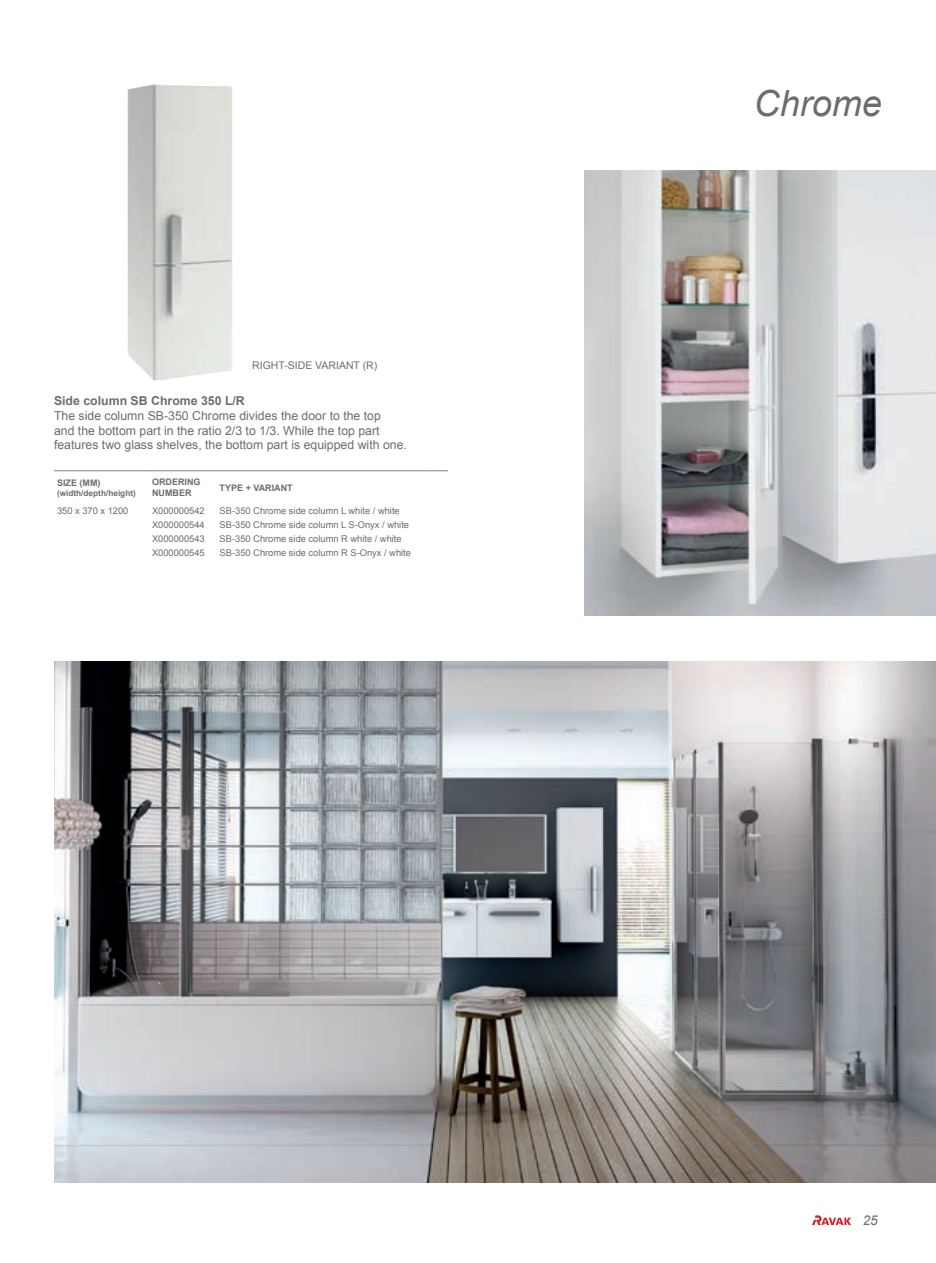
<style>
.page{position:relative;width:936px;height:1263px;background:#fff}
.page>*{position:absolute;margin:0;border:0;box-sizing:border-box;transform-origin:0 0}
.t1{font:italic 36px "Arial";color:#6c6d70}
.t2{font:italic 13.5px "Arial";color:#6c6d70}
.t3{font:12.3px/14.7px "Arial";color:#6c6d70}
.t4{font:700 12.3px "Arial";color:#6c6d70}
.t5{font:10.5px "Arial";color:#6c6d70}
.t6{font:9.3px "Arial";color:#6c6d70}
.t7{font:700 9px/10.8px "Arial";color:#6c6d70}
.t8{font:700 8.25px "Arial";color:#6c6d70}
</style>
<div class="page">
<svg style="left:812px;top:1215px;width:40px;height:10px"></svg>
<img style="left:54px;top:662px;width:881px;height:520px">
<img style="left:127px;top:84px;width:106px;height:297px">
<hr style="left:54px;top:470px;width:95px;height:1px;background:#808285">
<hr style="left:149px;top:470px;width:68px;height:1px;background:#808285">
<hr style="left:217px;top:470px;width:215px;height:1px;background:#808285">
<svg style="left:432px;top:470px;width:16px;height:1px"></svg>
<img style="left:584px;top:170px;width:351px;height:446px">
<p class="t5" style="left:252px;top:359px;width:127px">RIGHT-SIDE VARIANT (R)</p>
<h3 class="t4" style="left:54px;top:392px;width:192px">Side column SB Chrome 350 L/R</h3>
<h3 class="t3" style="left:54px;top:408px;width:354px">The side column SB-350 Chrome divides the door to the top<br>and the bottom part in the ratio 2/3 to 1/3. While the top part features two glass shelves, the bottom part is equipped with one.</h3>
<p class="t7" style="left:57px;top:477px;width:45px">SIZE (MM)</p>
<p class="t8" style="left:57px;top:487px;width:80px">(width/depth/height)</p>
<p class="t7" style="left:152px;top:477px;width:50px">ORDERING<br>NUMBER</p>
<p class="t7" style="left:220px;top:482px;width:75px">TYPE + VARIANT</p>
<p class="t6" style="left:57px;top:504px;width:73px">350 x 370 x 1200</p>
<p class="t6" style="left:152px;top:504px;width:54px">X000000542</p>
<p class="t6" style="left:220px;top:504px;width:182px">SB-350 Chrome side column L white / white</p>
<p class="t6" style="left:152px;top:518px;width:54px">X000000544</p>
<p class="t6" style="left:220px;top:518px;width:191px">SB-350 Chrome side column L S-Onyx / white</p>
<p class="t6" style="left:152px;top:532px;width:54px">X000000543</p>
<p class="t6" style="left:220px;top:532px;width:183px">SB-350 Chrome side column R white / white</p>
<p class="t6" style="left:152px;top:546px;width:54px">X000000545</p>
<p class="t6" style="left:220px;top:546px;width:193px">SB-350 Chrome side column R S-Onyx / white</p>
<h1 class="t1" style="left:753px;top:80px;width:130px">Chrome</h1>
<h2 class="t2" style="left:862px;top:1211px;width:17px">25</h2>
</div>
